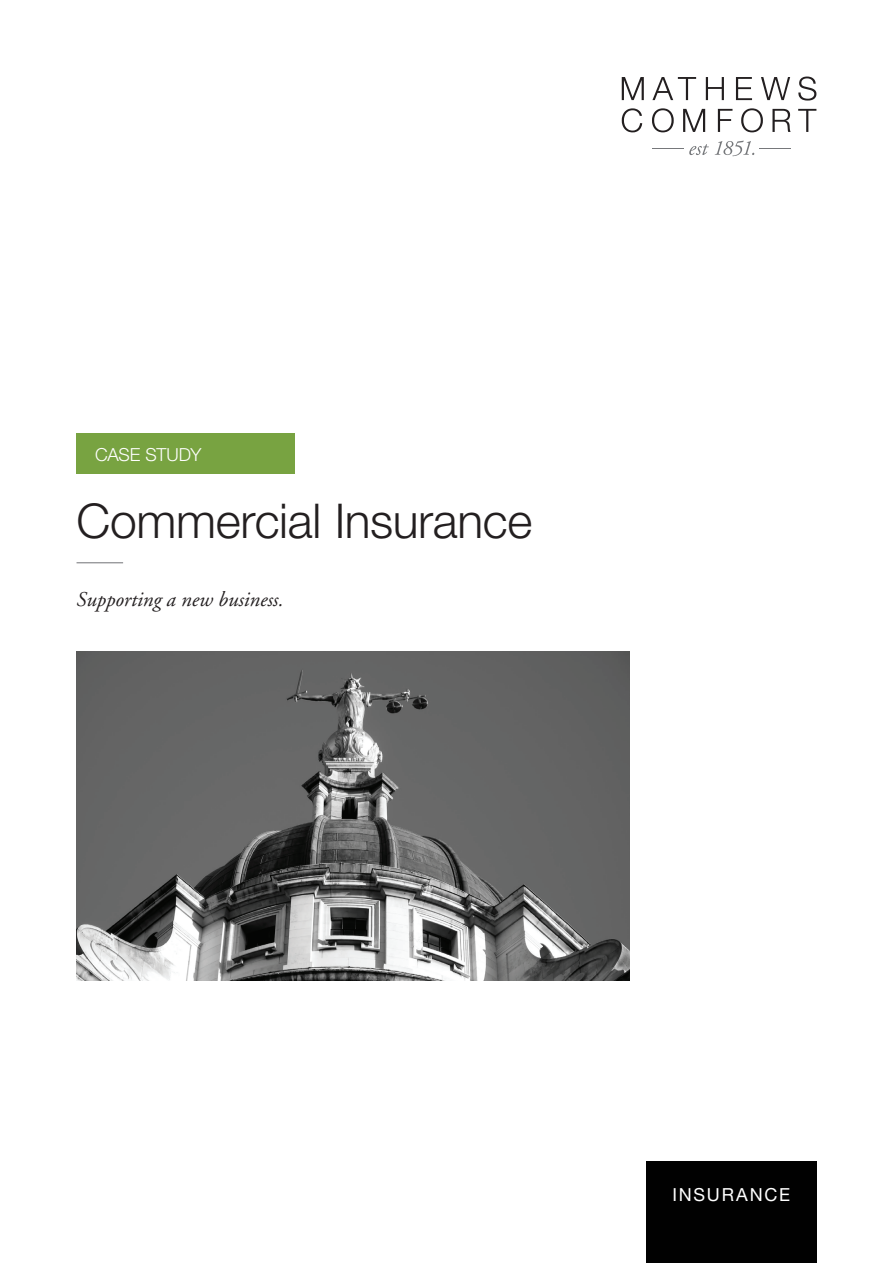
<style>
.page{position:relative;width:893px;height:1263px;background:#fff}
.page>*{position:absolute;margin:0;border:0;box-sizing:border-box;transform-origin:0 0}
.t1{font:300 48px "Helvetica Neue";letter-spacing:-.005em;color:#231f20}
.t2{font:italic 21px "Adobe Garamond";color:#231f20}
.t3{font:18px "Helvetica Neue";letter-spacing:.095em;color:#fff}
.t4{font:300 18px "Helvetica Neue";letter-spacing:-.01em;color:#fff}
</style>
<div class="page">
<div style="left:646px;top:1162px;width:170px;height:101px;background:#010101"></div>
<hr style="left:77px;top:562px;width:46px;height:1px;background:#808285">
<img style="left:77px;top:651px;width:552px;height:329px">
<div style="left:77px;top:433px;width:218px;height:41px;background:#78a341"></div>
<svg style="left:689px;top:144px;width:20px;height:11px"></svg>
<svg style="left:715px;top:141px;width:39px;height:15px"></svg>
<svg style="left:622px;top:77px;width:22px;height:23px"></svg>
<svg style="left:652px;top:77px;width:44px;height:23px"></svg>
<svg style="left:706px;top:77px;width:18px;height:23px"></svg>
<svg style="left:736px;top:77px;width:16px;height:23px"></svg>
<svg style="left:761px;top:77px;width:29px;height:23px"></svg>
<svg style="left:798px;top:77px;width:18px;height:24px"></svg>
<svg style="left:622px;top:108px;width:20px;height:24px"></svg>
<svg style="left:652px;top:108px;width:22px;height:24px"></svg>
<svg style="left:683px;top:109px;width:22px;height:23px"></svg>
<svg style="left:718px;top:109px;width:14px;height:23px"></svg>
<svg style="left:741px;top:108px;width:22px;height:24px"></svg>
<svg style="left:772px;top:109px;width:19px;height:23px"></svg>
<svg style="left:798px;top:109px;width:18px;height:23px"></svg>
<hr style="left:759px;top:148px;width:32px;height:1px;background:#76787b">
<hr style="left:652px;top:148px;width:32px;height:1px;background:#76787b">
<p class="t4" style="left:95px;top:443px;width:108px">CASE STUDY</p>
<h1 class="t1" style="left:77px;top:491px;width:457px">Commercial Insurance</h1>
<p class="t2" style="left:77px;top:588px;width:209px">Supporting a new business.</p>
<p class="t3" style="left:672px;top:1183px;width:119px">INSURANCE</p>
</div>
